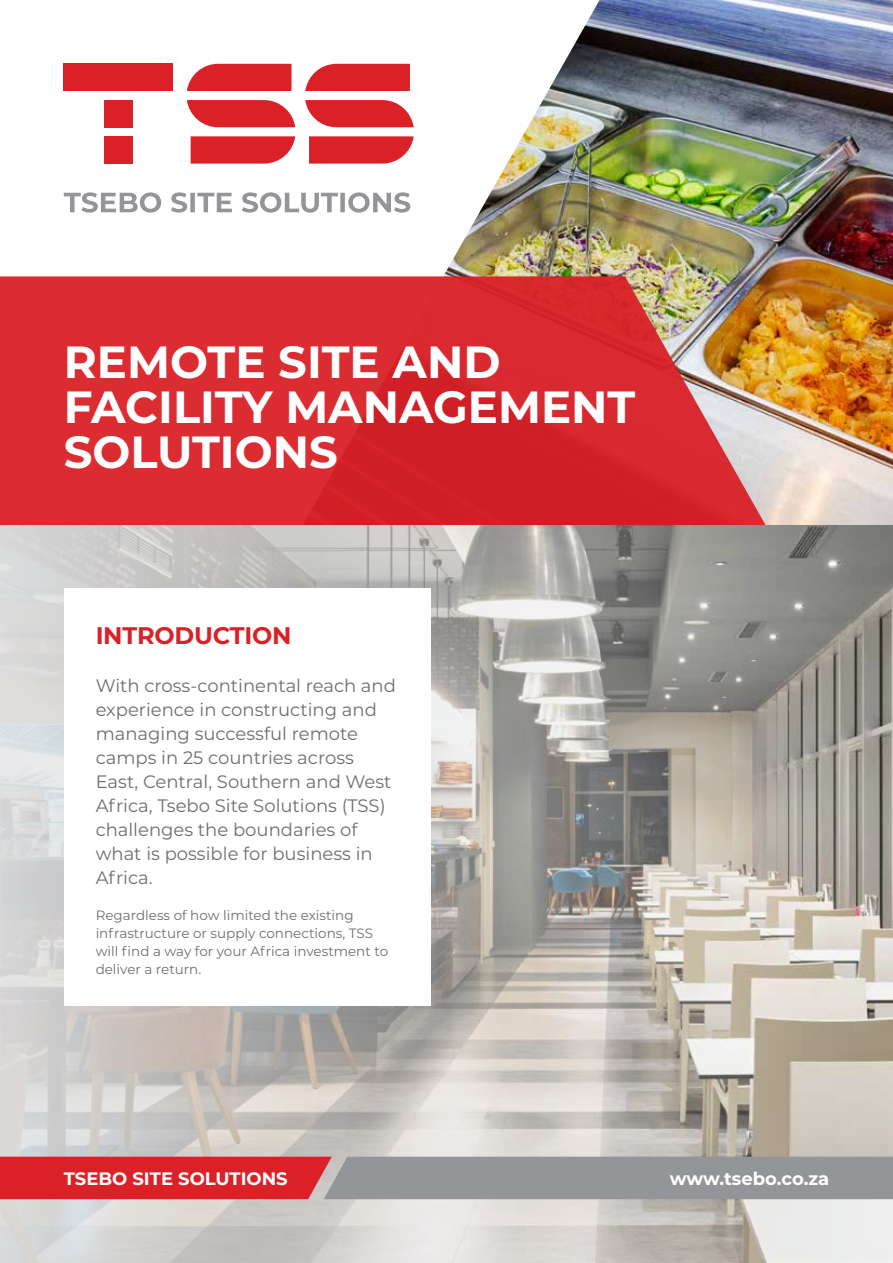
<style>
.page{position:relative;width:893px;height:1263px;background:#fff}
.page>*{position:absolute;margin:0;border:0;box-sizing:border-box;transform-origin:0 0}
.t1{font:700 45px/45px "Montserrat";color:#fff}
.t2{font:700 24px "Montserrat";letter-spacing:-.01em;color:#da2128}
.t3{font:18px/24px "Montserrat";color:#6d6e71}
.t4{font:700 18px "Montserrat";color:#fff}
.t5{font:13.5px/18px "Montserrat";color:#6d6e71}
</style>
<div class="page">
<img style="left:333px;top:0;width:560px;height:525px">
<img style="left:0;top:525px;width:893px;height:738px">
<div style="left:64px;top:589px;width:367px;height:417px;background:#fff"></div>
<svg style="left:0;top:276px;width:765px;height:249px;background:#d53437"></svg>
<svg style="left:0;top:1157px;width:893px;height:42px;background:#ad6c70"></svg>
<svg style="left:191px;top:136px;width:104px;height:28px;background:#dd363c"></svg>
<svg style="left:187px;top:100px;width:108px;height:27px;background:#df3f45"></svg>
<svg style="left:187px;top:64px;width:104px;height:27px;background:#dc3037"></svg>
<div style="left:64px;top:64px;width:109px;height:27px;background:#da2128"></div>
<div style="left:104px;top:136px;width:28px;height:28px;background:#da2128"></div>
<div style="left:104px;top:100px;width:28px;height:27px;background:#da2128"></div>
<svg style="left:309px;top:136px;width:105px;height:28px;background:#dd373d"></svg>
<svg style="left:305px;top:100px;width:109px;height:27px;background:#df4147"></svg>
<svg style="left:305px;top:64px;width:105px;height:27px;background:#dc3137"></svg>
<svg style="left:64px;top:192px;width:346px;height:21px"></svg>
<h1 class="t1" style="left:64px;top:337px;width:573px">REMOTE SITE AND<br>FACILITY MANAGEMENT<br>SOLUTIONS</h1>
<h2 class="t2" style="left:96px;top:618px;width:197px">INTRODUCTION</h2>
<p class="t3" style="left:96px;top:673px;width:302px">With cross-continental reach and experience in constructing and managing successful remote camps in 25 countries across<br>East, Central, Southern and West<br>Africa, Tsebo Site Solutions (TSS) challenges the boundaries of what is possible for business in<br>Africa.</p>
<p class="t5" style="left:96px;top:906px;width:294px">Regardless of how limited the existing infrastructure or supply connections, TSS will find a way for your Africa investment to deliver a return.</p>
<p class="t4" style="left:64px;top:1166px;width:225px">TSEBO SITE SOLUTIONS</p>
<p class="t4" style="left:670px;top:1166px;width:161px">www.tsebo.co.za</p>
</div>
